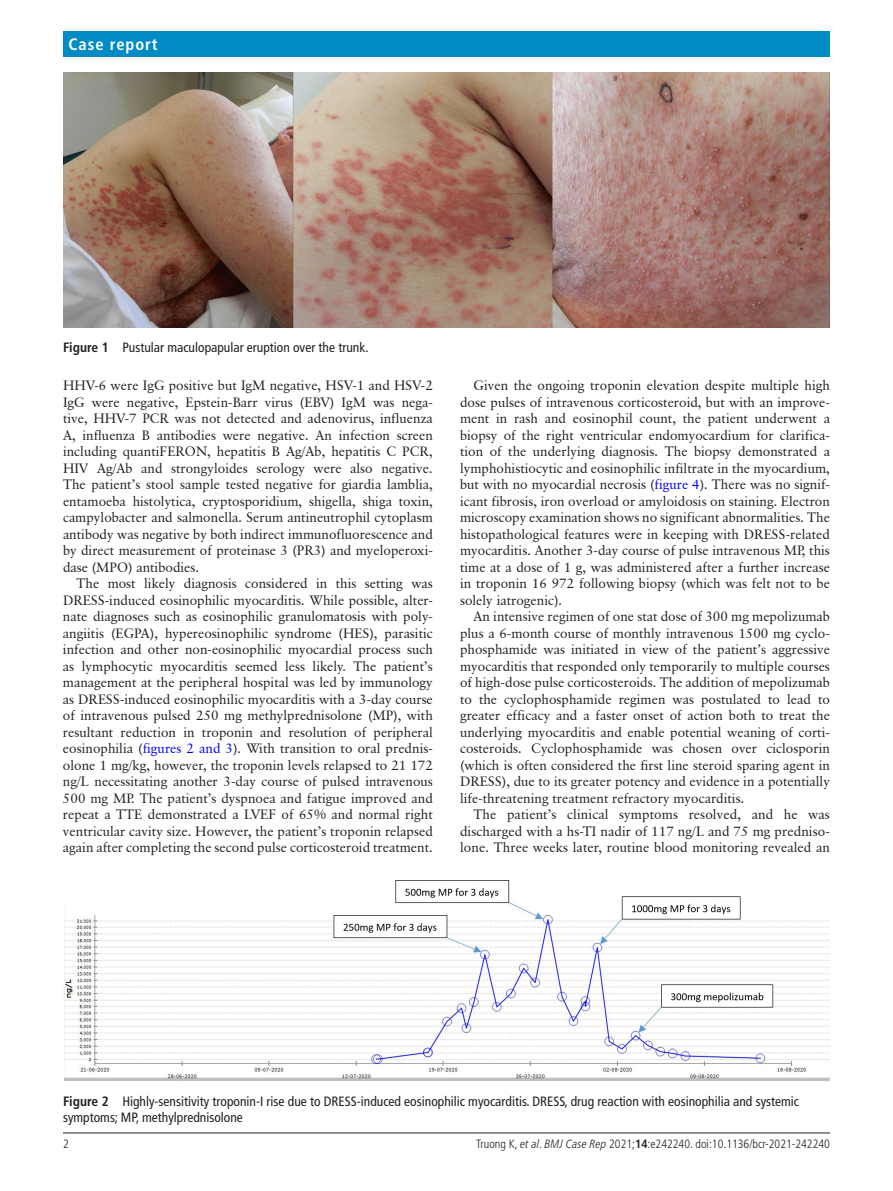
<style>
.page{position:relative;width:893px;height:1191px;background:#fff}
.page>*{position:absolute;margin:0;border:0;box-sizing:border-box;transform-origin:0 0}
.t1{font:700 condensed 16.5px "Frutiger LT Pro";letter-spacing:.055em;color:#fff}
.t2{font:13.5px/16.5px "Classical Garamond BT";color:#231f20;text-align:justify}
.t3{font:condensed 13.5px/16.5px "Frutiger LT Pro";color:#231f20}
.t4{font:300 condensed 12px "Frutiger LT Pro";color:#231f20}
.s1{font-weight:700}
.s2{color:#00f}
.s3{font-style:italic}
</style>
<div class="page">
<hr style="left:63px;top:1132px;width:767px;height:1px;background:#231f20">
<div style="left:63px;top:31px;width:767px;height:25px;background:#008bc5"></div>
<img style="left:63px;top:72px;width:767px;height:256px">
<img style="left:63px;top:880px;width:767px;height:201px">
<p class="t1" style="left:69px;top:34px;width:91px">Case report</p>
<p class="t3" style="left:63px;top:339px;width:307px"><span class="s1">Figure 1</span> Pustular maculopapular eruption over the trunk.</p>
<p class="t2" style="left:63px;top:377px;width:371px">HHV-6 were IgG positive but IgM negative, HSV-1 and HSV-2<br>IgG were negative, Epstein-Barr virus (EBV) IgM was nega&shy;tive, HHV-7 PCR was not detected and adenovirus, influenza A, influenza B antibodies were negative. An infection screen including quantiFERON, hepatitis B Ag/Ab, hepatitis C PCR, HIV Ag/Ab and strongyloides serology were also negative.<br>The patient’s stool sample tested negative for giardia lamblia, entamoeba histolytica, cryptosporidium, shigella, shiga toxin, campylobacter and salmonella. Serum antineutrophil cytoplasm antibody was negative by both indirect immunofluorescence and by direct measurement of proteinase 3 (PR3) and myeloperoxi&shy;dase (MPO) antibodies.</p>
<p class="t2" style="left:63px;top:575px;width:371px;text-indent:14px">The most likely diagnosis considered in this setting was DRESS-induced eosinophilic myocarditis. While possible, alter&shy;nate diagnoses such as eosinophilic granulomatosis with poly&shy;angiitis (EGPA), hypereosinophilic syndrome (HES), parasitic infection and other non-eosinophilic myocardial process such as lymphocytic myocarditis seemed less likely. The patient’s management at the peripheral hospital was led by immunology as DRESS-induced eosinophilic myocarditis with a 3-day course of intravenous pulsed 250 mg methylprednisolone (MP), with resultant reduction in troponin and resolution of peripheral eosinophilia (<span class="s2">figures 2 and 3</span>). With transition to oral prednis&shy;olone 1 mg/kg, however, the troponin levels relapsed to 21 172 ng/L necessitating another 3-day course of pulsed intravenous 500 mg MP. The patient’s dyspnoea and fatigue improved and repeat a TTE demonstrated a LVEF of 65% and normal right ventricular cavity size. However, the patient’s troponin relapsed again after completing the second pulse corticosteroid treatment.</p>
<p class="t2" style="left:460px;top:377px;width:371px;text-indent:14px">Given the ongoing troponin elevation despite multiple high dose pulses of intravenous corticosteroid, but with an improve&shy;ment in rash and eosinophil count, the patient underwent a biopsy of the right ventricular endomyocardium for clarifica&shy;tion of the underlying diagnosis. The biopsy demonstrated a lymphohistiocytic and eosinophilic infiltrate in the myocardium, but with no myocardial necrosis (<span class="s2">figure 4</span>). There was no signif&shy;icant fibrosis, iron overload or amyloidosis on staining. Electron microscopy examination shows no significant abnormalities. The histopathological features were in keeping with DRESS-related myocarditis. Another 3-day course of pulse intravenous MP, this time at a dose of 1 g, was administered after a further increase in troponin 16 972 following biopsy (which was felt not to be solely iatrogenic).</p>
<p class="t2" style="left:460px;top:608px;width:371px;text-indent:14px">An intensive regimen of one stat dose of 300 mg mepolizumab plus a 6-month course of monthly intravenous 1500 mg cyclo&shy;phosphamide was initiated in view of the patient’s aggressive myocarditis that responded only temporarily to multiple courses of high-dose pulse corticosteroids. The addition of mepolizumab to the cyclophosphamide regimen was postulated to lead to greater efficacy and a faster onset of action both to treat the underlying myocarditis and enable potential weaning of corti&shy;costeroids. Cyclophosphamide was chosen over ciclosporin (which is often considered the first line steroid sparing agent in DRESS), due to its greater potency and evidence in a potentially life-threatening treatment refractory myocarditis.</p>
<p class="t2" style="left:460px;top:806px;width:371px;text-indent:14px">The patient’s clinical symptoms resolved, and he was discharged with a hs-TI nadir of 117 ng/L and 75 mg predniso&shy;lone. Three weeks later, routine blood monitoring revealed an</p>
<p class="t3" style="left:63px;top:1092px;width:738px"><span class="s1">Figure 2</span> Highly-sensitivity troponin-I rise due to DRESS-induced eosinophilic myocarditis. DRESS, drug reaction with eosinophilia and systemic symptoms; MP, methylprednisolone</p>
<p class="t4" style="left:63px;top:1136px;width:7px">2</p>
<p class="t4" style="left:476px;top:1136px;width:355px">Truong K, <span class="s3">et al</span>. <span class="s3">BMJ Case Rep</span> 2021;<span class="s1">14</span>:e242240. doi:10.1136/bcr-2021-242240</p>
</div>
